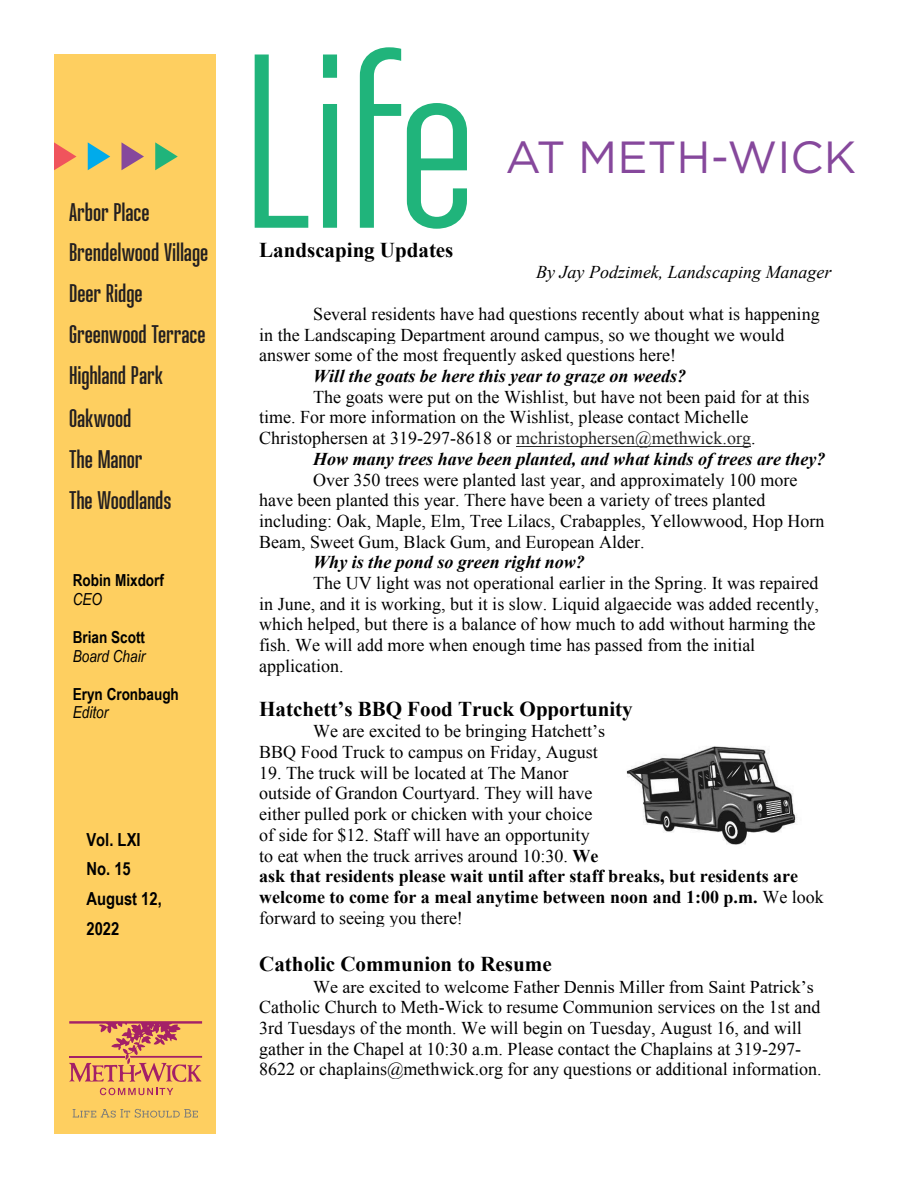
<style>
.page{position:relative;width:918px;height:1188px;background:#fff}
.page>*{position:absolute;margin:0;border:0;box-sizing:border-box;transform-origin:0 0}
.t1{font:247.5px "Ristretto Pro";color:#20b47b}
.t2{font:45px "Gotham";color:#86489c}
.t3{font:600 25.5px/41.2px "Ristretto Pro";color:#231f20}
.t4{font:700 21px "Times New Roman";color:#000}
.t5{font:18px/20.7px "Times New Roman";color:#000}
.t6{font:italic 700 18px "Times New Roman";color:#000}
.t7{font:italic 18px "Times New Roman";color:#000}
.t8{font:700 18px/29.7px "Arial Narrow";color:#000}
.t9{font:700 16.5px/18.9px "Arial Narrow";color:#000}
.s1{font-weight:400;font-style:italic}
.s2{color:#282828}
.s3{font-weight:700}
</style>
<div class="page">
<div style="left:54px;top:54px;width:162px;height:1080px;background:#fecf60"></div>
<svg style="left:155px;top:142px;width:23px;height:28px"></svg>
<svg style="left:122px;top:142px;width:22px;height:28px"></svg>
<svg style="left:88px;top:142px;width:22px;height:28px"></svg>
<svg style="left:54px;top:142px;width:23px;height:28px"></svg>
<svg style="left:69px;top:1021px;width:133px;height:61px"></svg>
<svg style="left:73px;top:1109px;width:125px;height:9px"></svg>
<svg style="left:100px;top:1088px;width:73px;height:7px"></svg>
<hr style="left:516px;top:446px;width:235px;height:1px;background:#282828">
<img style="left:626px;top:746px;width:171px;height:99px">
<p class="t3" style="left:69px;top:191px;width:141px">Arbor Place<br>Brendelwood Village<br>Deer Ridge<br>Greenwood Terrace<br>Highland Park<br>Oakwood<br>The Manor<br>The Woodlands</p>
<p class="t9" style="left:73px;top:570px;width:93px">Robin Mixdorf<br><span class="s1">CEO</span></p>
<p class="t9" style="left:73px;top:627px;width:74px">Brian Scott<br><span class="s1">Board Chair</span></p>
<p class="t9" style="left:73px;top:683px;width:108px">Eryn Cronbaugh<br><span class="s1">Editor</span></p>
<p class="t8" style="left:86px;top:824px;width:77px">Vol. LXI<br>No. 15<br>August 12,<br>2022</p>
<p class="t1" style="left:243px;top:2px;width:235px">Life</p>
<p class="t4" style="left:259px;top:236px;width:196px">Landscaping Updates</p>
<p class="t2" style="left:505px;top:128px;width:352px">AT METH-WICK</p>
<p class="t7" style="left:536px;top:260px;width:297px">By Jay Podzimek, Landscaping Manager</p>
<p class="t5" style="left:313px;top:303px;width:508px">Several residents have had questions recently about what is happening</p>
<p class="t5" style="left:259px;top:324px;width:527px">in the Landscaping Department around campus, so we thought we would</p>
<p class="t5" style="left:259px;top:345px;width:418px">answer some of the most frequently asked questions here!</p>
<p class="t6" style="left:313px;top:363px;width:374px">Will the goats be here this year to graze on weeds?</p>
<p class="t5" style="left:313px;top:386px;width:498px">The goats were put on the Wishlist, but have not been paid for at this</p>
<p class="t5" style="left:259px;top:407px;width:491px">time. For more information on the Wishlist, please contact Michelle</p>
<p class="t5" style="left:259px;top:427px;width:498px">Christophersen at 319-297-8618 or <span class="s2">mchristophersen@methwick.org</span>.</p>
<p class="t6" style="left:313px;top:446px;width:514px">How many trees have been planted, and what kinds of trees are they?</p>
<p class="t5" style="left:313px;top:469px;width:486px">Over 350 trees were planted last year, and approximately 100 more</p>
<p class="t5" style="left:259px;top:490px;width:508px">have been planted this year. There have been a variety of trees planted</p>
<p class="t5" style="left:259px;top:510px;width:567px">including: Oak, Maple, Elm, Tree Lilacs, Crabapples, Yellowwood, Hop Horn</p>
<p class="t5" style="left:259px;top:531px;width:387px">Beam, Sweet Gum, Black Gum, and European Alder.</p>
<p class="t6" style="left:313px;top:550px;width:273px">Why is the pond so green right now?</p>
<p class="t5" style="left:313px;top:572px;width:507px">The UV light was not operational earlier in the Spring. It was repaired</p>
<p class="t5" style="left:259px;top:593px;width:561px">in June, and it is working, but it is slow. Liquid algaecide was added recently,</p>
<p class="t5" style="left:259px;top:614px;width:558px">which helped, but there is a balance of how much to add without harming the</p>
<p class="t5" style="left:259px;top:635px;width:498px">fish. We will add more when enough time has passed from the initial</p>
<p class="t5" style="left:259px;top:655px;width:86px">application.</p>
<p class="t4" style="left:259px;top:694px;width:375px">Hatchett’s BBQ Food Truck Opportunity</p>
<p class="t5" style="left:259px;top:721px;width:347px;text-indent:54px">We are excited to be bringing Hatchett’s<br>BBQ Food Truck to campus on Friday, August</p>
<p class="t5" style="left:259px;top:762px;width:566px">19. The truck will be located at The Manor<br>outside of Grandon Courtyard. They will have<br>either pulled pork or chicken with your choice<br>of side for $12. Staff will have an opportunity<br>to eat when the truck arrives around 10:30. <span class="s3">We<br>ask that residents please wait until after staff breaks, but residents are welcome to come for a meal anytime between noon and 1:00 p.m.</span> We look forward to seeing you there!</p>
<p class="t4" style="left:259px;top:950px;width:294px">Catholic Communion to Resume</p>
<p class="t5" style="left:259px;top:976px;width:564px;text-indent:54px">We are excited to welcome Father Dennis Miller from Saint Patrick’s Catholic Church to Meth-Wick to resume Communion services on the 1st and 3rd Tuesdays of the month. We will begin on Tuesday, August 16, and will gather in the Chapel at 10:30 a.m. Please contact the Chaplains at 319-297- 8622 or chaplains@methwick.org for any questions or additional information.</p>
</div>
